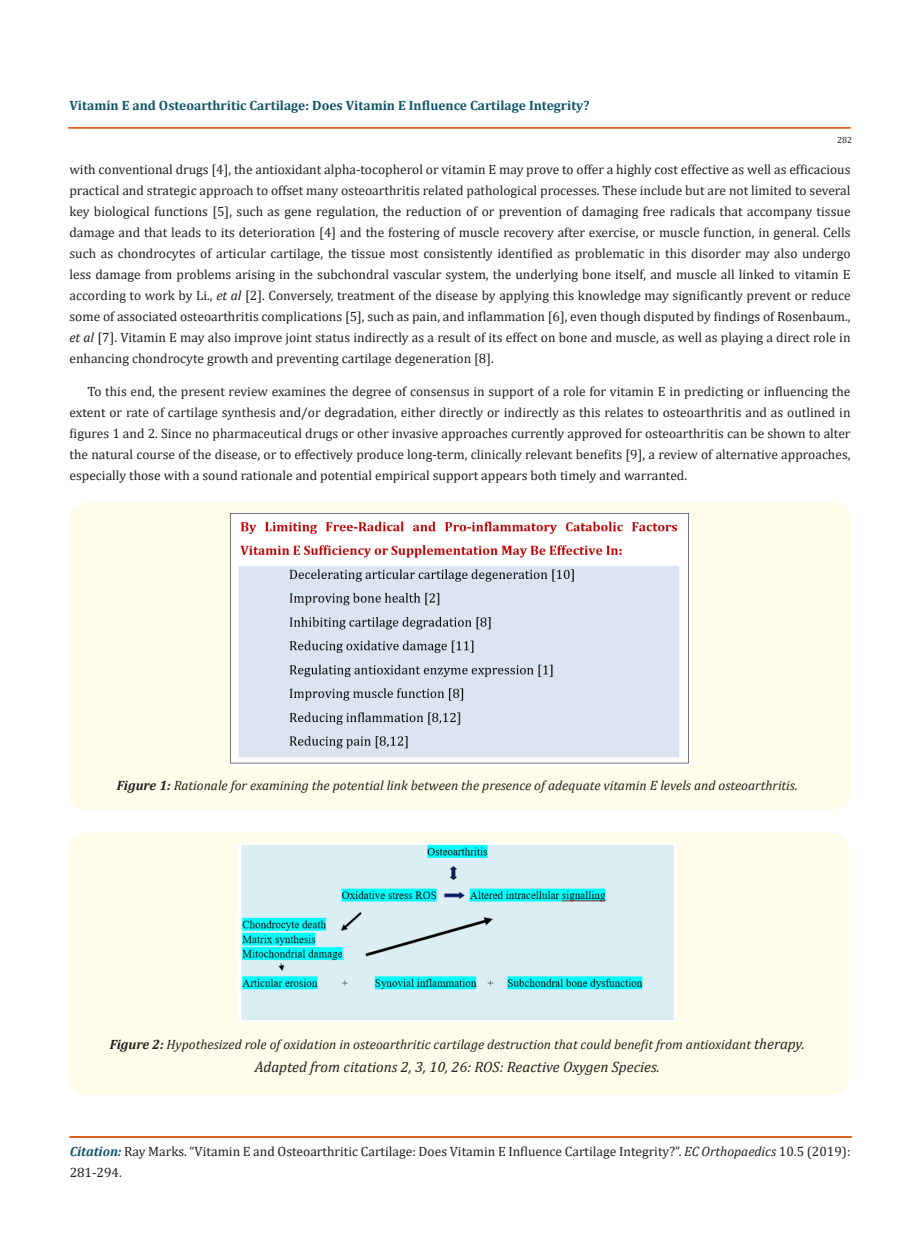
<style>
.page{position:relative;width:917px;height:1242px;background:#fff}
.page>*{position:absolute;margin:0;border:0;box-sizing:border-box;transform-origin:0 0}
.t1{font:italic 15px "Cambria";color:#231f20}
.t2{font:13.5px/21px "Cambria";color:#231f20;text-align:justify}
.t3{font:italic 13.5px "Cambria";color:#231f20}
.t4{font:700 13.5px "Cambria";color:#0e546a}
.t5{font:9px "Cambria";color:#231f20}
.s1{font-style:italic}
.s2{font-weight:700}
.s3{font-size:15px}
.s4{font-weight:700;font-style:italic;color:#0e546a}
</style>
<div class="page">
<div style="left:69px;top:1137px;width:782px;height:1px;border:1px solid #e05d1a"></div>
<div style="left:68px;top:128px;width:782px;height:1px;border:1px solid #e05d1a"></div>
<div style="left:69px;top:502px;width:781px;height:308px;background:#fffde9;border-radius:18px"></div>
<div style="left:68px;top:833px;width:781px;height:262px;background:#fffde9;border-radius:18px"></div>
<img style="left:238px;top:844px;width:437px;height:178px">
<img style="left:229px;top:512px;width:461px;height:254px">
<p class="t4" style="left:69px;top:96px;width:521px">Vitamin E and Osteoarthritic Cartilage: Does Vitamin E Influence Cartilage Integrity?</p>
<p class="t5" style="left:837px;top:134px;width:16px">282</p>
<p class="t2" style="left:69px;top:159px;width:782px">with conventional drugs [4], the antioxidant alpha-tocopherol or vitamin E may prove to offer a highly cost effective as well as efficacious practical and strategic approach to offset many osteoarthritis related pathological processes. These include but are not limited to several key biological functions [5], such as gene regulation, the reduction of or prevention of damaging free radicals that accompany tissue damage and that leads to its deterioration [4] and the fostering of muscle recovery after exercise, or muscle function, in general. Cells such as chondrocytes of articular cartilage, the tissue most consistently identified as problematic in this disorder may also undergo less damage from problems arising in the subchondral vascular system, the underlying bone itself, and muscle all linked to vitamin E according to work by Li., <span class="s1">et al</span> [2]. Conversely, treatment of the disease by applying this knowledge may significantly prevent or reduce some of associated osteoarthritis complications [5], such as pain, and inflammation [6], even though disputed by findings of Rosenbaum., <span class="s1">et al</span> [7]. Vitamin E may also improve joint status indirectly as a result of its effect on bone and muscle, as well as playing a direct role in enhancing chondrocyte growth and preventing cartilage degeneration [8].</p>
<p class="t2" style="left:69px;top:381px;width:782px;text-indent:18px">To this end, the present review examines the degree of consensus in support of a role for vitamin E in predicting or influencing the extent or rate of cartilage synthesis and/or degradation, either directly or indirectly as this relates to osteoarthritis and as outlined in figures 1 and 2. Since no pharmaceutical drugs or other invasive approaches currently approved for osteoarthritis can be shown to alter the natural course of the disease, or to effectively produce long-term, clinically relevant benefits [9], a review of alternative approaches, especially those with a sound rationale and potential empirical support appears both timely and warranted.</p>
<p class="t3" style="left:117px;top:776px;width:682px"><span class="s2">Figure 1:</span> Rationale for examining the potential link between the presence of adequate vitamin E levels and osteoarthritis.</p>
<p class="t3" style="left:110px;top:1035px;width:696px"><span class="s2">Figure 2:</span> Hypothesized role of oxidation in osteoarthritic cartilage destruction that could benefit from antioxidant <span class="s3">therapy.</span></p>
<p class="t1" style="left:255px;top:1056px;width:406px">Adapted from citations 2, 3, 10, 26: ROS: Reactive Oxygen Species.</p>
<p class="t2" style="left:70px;top:1141px;width:782px"><span class="s4">Citation:</span> Ray Marks. “Vitamin E and Osteoarthritic Cartilage: Does Vitamin E Influence Cartilage Integrity?”. <span class="s1">EC Orthopaedics</span> 10.5 (2019):<br>281-294.</p>
</div>
